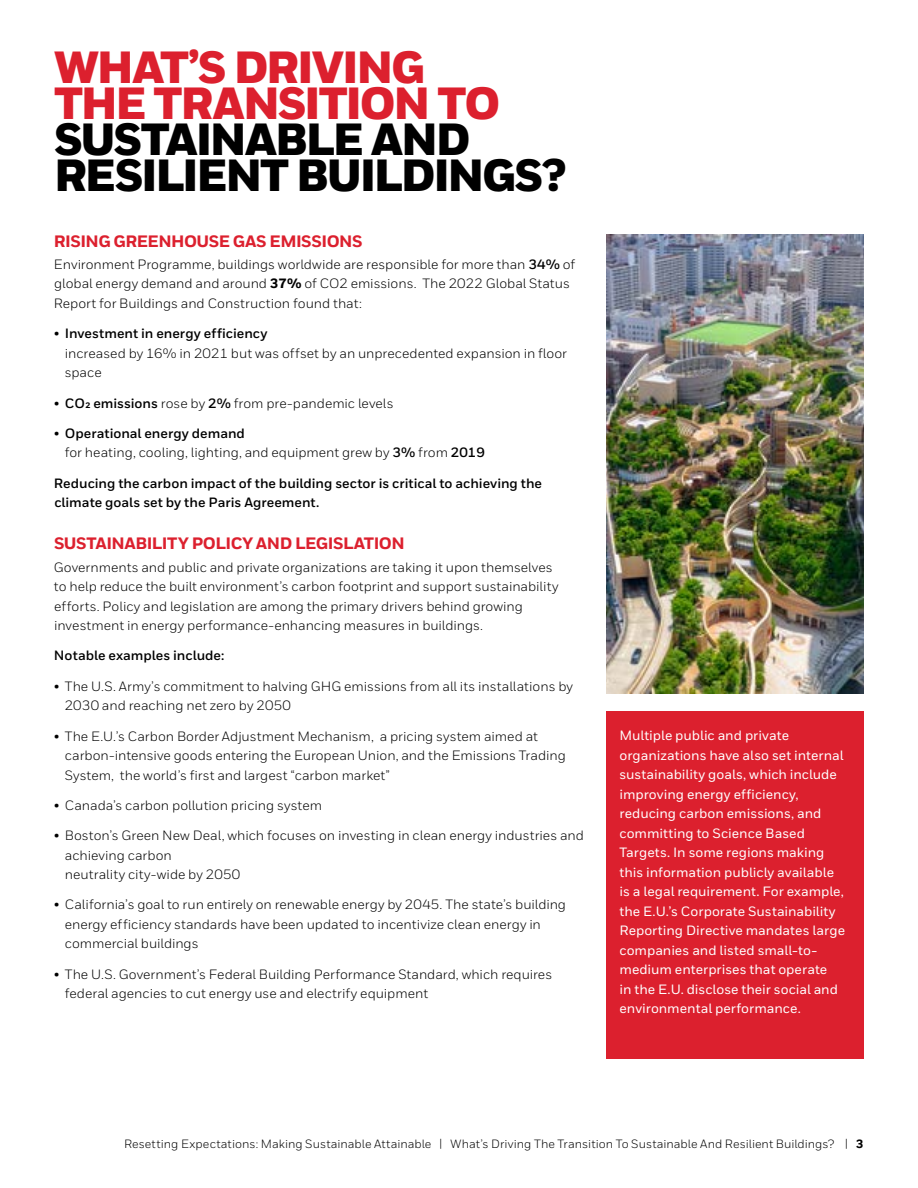
<style>
.page{position:relative;width:918px;height:1188px;background:#fff}
.page>*{position:absolute;margin:0;border:0;box-sizing:border-box;transform-origin:0 0}
.t1{font:900 45px/36px "Honeywell Sans";letter-spacing:-.05em;color:#000}
.t2{font:900 45px/36px "Honeywell Sans";letter-spacing:-.05em;color:#dc202e}
.t3{font:800 16.5px "Honeywell Sans";letter-spacing:-.03em;color:#dc202e}
.t4{font:13.5px/19.5px "Honeywell Sans";color:#000}
.t5{font:500 13.5px/19.5px "Honeywell Sans";color:#fff}
.t6{font:700 13.5px/19.5px "Honeywell Sans";color:#000}
.t7{font:12px "Honeywell Sans";letter-spacing:.005em;color:#000}
.s1{font-weight:700}
.s2{font-weight:800}
</style>
<div class="page">
<div style="left:606px;top:711px;width:258px;height:347px;background:#dc202e"></div>
<img style="left:606px;top:234px;width:258px;height:459px">
<h1 class="t2" style="left:54px;top:52px;width:448px">WHAT’S DRIVING<br>THE TRANSITION TO</h1>
<h1 class="t1" style="left:54px;top:124px;width:514px">SUSTAINABLE AND<br>RESILIENT BUILDINGS?</h1>
<p class="t3" style="left:54px;top:231px;width:310px">RISING GREENHOUSE GAS EMISSIONS</p>
<p class="t4" style="left:54px;top:255px;width:523px">Environment Programme, buildings worldwide are responsible for more than <span class="s1">34%</span> of global energy demand and around <span class="s2">37%</span> of CO2 emissions. The 2022 Global Status<br>Report for Buildings and Construction found that:</p>
<p class="t4" style="left:65px;top:324px;width:504px;text-indent:-11px">• <span class="s1">Investment in energy efficiency<br></span>increased by 16% in 2021 but was offset by an unprecedented expansion in floor space</p>
<p class="t4" style="left:54px;top:393px;width:341px">• <span class="s1">CO₂ emissions</span> rose by <span class="s1">2%</span> from pre-pandemic levels</p>
<p class="t4" style="left:65px;top:423px;width:422px;text-indent:-11px">• <span class="s1">Operational energy demand<br></span>for heating, cooling, lighting, and equipment grew by <span class="s1">3%</span> from <span class="s1">2019</span></p>
<p class="t6" style="left:54px;top:474px;width:490px">Reducing the carbon impact of the building sector is critical to achieving the climate goals set by the Paris Agreement.</p>
<p class="t3" style="left:54px;top:534px;width:352px">SUSTAINABILITY POLICY AND LEGISLATION</p>
<p class="t4" style="left:54px;top:557px;width:506px">Governments and public and private organizations are taking it upon themselves to help reduce the built environment’s carbon footprint and support sustainability efforts. Policy and legislation are among the primary drivers behind growing investment in energy performance-enhancing measures in buildings.</p>
<p class="t6" style="left:54px;top:646px;width:172px">Notable examples include:</p>
<p class="t4" style="left:65px;top:676px;width:510px;text-indent:-11px">• The U.S. Army’s commitment to halving GHG emissions from all its installations by<br>2030 and reaching net zero by 2050</p>
<p class="t4" style="left:65px;top:726px;width:503px;text-indent:-11px">• The E.U.’s Carbon Border Adjustment Mechanism, a pricing system aimed at carbon-intensive goods entering the European Union, and the Emissions Trading<br>System, the world’s first and largest “carbon market”</p>
<p class="t4" style="left:54px;top:795px;width:270px">• Canada’s carbon pollution pricing system</p>
<p class="t4" style="left:65px;top:826px;width:521px;text-indent:-11px">• Boston’s Green New Deal, which focuses on investing in clean energy industries and achieving carbon<br>neutrality city-wide by 2050</p>
<p class="t4" style="left:65px;top:895px;width:503px;text-indent:-11px">• California’s goal to run entirely on renewable energy by 2045. The state’s building energy efficiency standards have been updated to incentivize clean energy in commercial buildings</p>
<p class="t4" style="left:65px;top:964px;width:489px;text-indent:-11px">• The U.S. Government’s Federal Building Performance Standard, which requires federal agencies to cut energy use and electrify equipment</p>
<p class="t5" style="left:620px;top:726px;width:227px">Multiple public and private organizations have also set internal sustainability goals, which include improving energy efficiency, reducing carbon emissions, and committing to Science Based Targets. In some regions making this information publicly available is a legal requirement. For example, the E.U.’s Corporate Sustainability Reporting Directive mandates large companies and listed small-to&shy;medium enterprises that operate<br>in the E.U. disclose their social and environmental performance.</p>
<p class="t7" style="left:124px;top:1136px;width:741px">Resetting Expectations: Making Sustainable Attainable | What’s Driving The Transition To Sustainable And Resilient Buildings? | <span class="s2">3</span></p>
</div>
